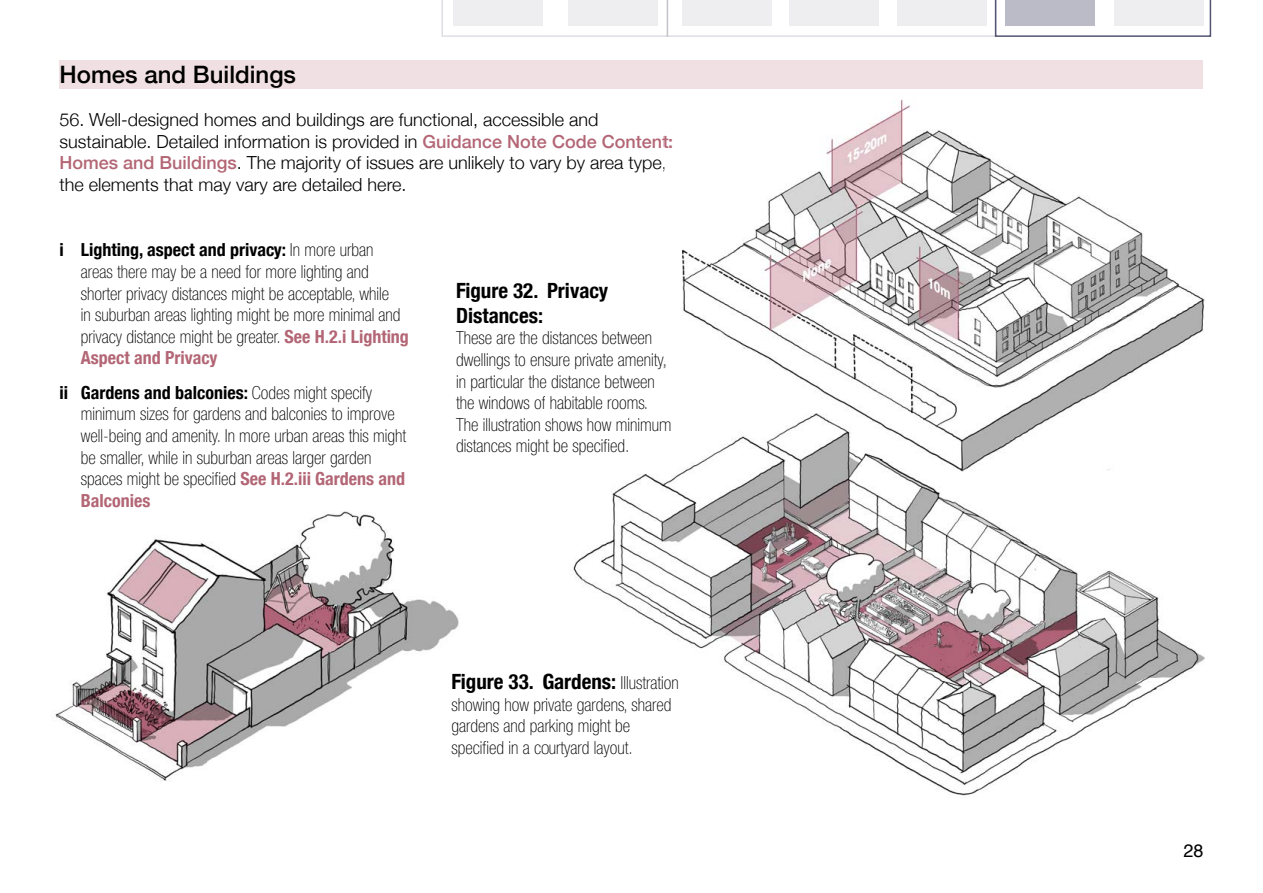
<style>
.page{position:relative;width:1263px;height:893px;background:#fff}
.page>*{position:absolute;margin:0;border:0;box-sizing:border-box;transform-origin:0 0}
.t1{font:500 24px "Helvetica Neue";color:#000}
.t2{font:700 condensed 21px "Helvetica Neue";color:#000}
.t3{font:100 condensed 18px/21.6px "Helvetica Neue LT Std";color:#000}
.t4{font:300 18px/21.6px "Helvetica Neue";color:#000}
.t5{font:700 condensed 18px "Helvetica Neue";color:#b36675}
.t6{font:18px "Helvetica";color:#000}
.s1{font-weight:500;color:#b36675}
.s2{font-family:"Helvetica Neue";font-weight:700}
.s3{font-family:"Helvetica Neue";font-weight:700;color:#b36675}
.s4{font-family:"Helvetica Neue LT Std";font-weight:100;font-size:18px}
</style>
<div class="page">
<img style="left:573px;top:474px;width:632px;height:322px">
<div style="left:60px;top:60px;width:1143px;height:29px;background:#f0e0e3"></div>
<img style="left:55px;top:511px;width:404px;height:270px">
<svg style="left:441px;top:0;width:770px;height:37px"></svg>
<img style="left:664px;top:99px;width:541px;height:401px">
<p class="t1" style="left:60px;top:56px;width:238px">Homes and Buildings</p>
<p class="t4" style="left:60px;top:108px;width:615px">56. Well-designed homes and buildings are functional, accessible and sustainable. Detailed information is provided in <span class="s1">Guidance Note Code Content:<br>Homes and Buildings</span>. The majority of issues are unlikely to vary by area type, the elements that may vary are detailed here.</p>
<p class="t3" style="left:81px;top:239px;width:310px;text-indent:-21px"><span class="s2">i Lighting, aspect and privacy:</span> In more urban areas there may be a need for more lighting and shorter privacy distances might be acceptable, while</p>
<p class="t2" style="left:456px;top:277px;width:153px">Figure 32. Privacy</p>
<p class="t3" style="left:81px;top:304px;width:321px">in suburban areas lighting might be more minimal and</p>
<p class="t2" style="left:456px;top:303px;width:89px">Distances:</p>
<p class="t3" style="left:81px;top:325px;width:330px">privacy distance might be greater. <span class="s3">See H.2.i Lighting</span></p>
<p class="t3" style="left:456px;top:327px;width:197px">These are the distances between</p>
<p class="t5" style="left:81px;top:347px;width:138px">Aspect and Privacy</p>
<p class="t3" style="left:456px;top:349px;width:212px">dwellings to ensure private amenity,</p>
<p class="t3" style="left:81px;top:381px;width:327px;text-indent:-21px"><span class="s2">ii Gardens and balconies:</span> Codes might specify minimum sizes for gardens and balconies to improve well-being and amenity. In more urban areas this might be smaller, while in suburban areas larger garden spaces might be specifed <span class="s3">See H.2.iii Gardens and</span></p>
<p class="t3" style="left:456px;top:370px;width:216px">in particular the distance between the windows of habitable rooms.<br>The illustration shows how minimum distances might be specifed.</p>
<p class="t5" style="left:81px;top:489px;width:71px">Balconies</p>
<p class="t2" style="left:451px;top:669px;width:229px">Figure 33. Gardens: <span class="s4">Illustration</span></p>
<p class="t3" style="left:451px;top:693px;width:221px">showing how private gardens, shared gardens and parking might be specifed in a courtyard layout.</p>
<p class="t6" style="left:1183px;top:837px;width:22px">28</p>
</div>
